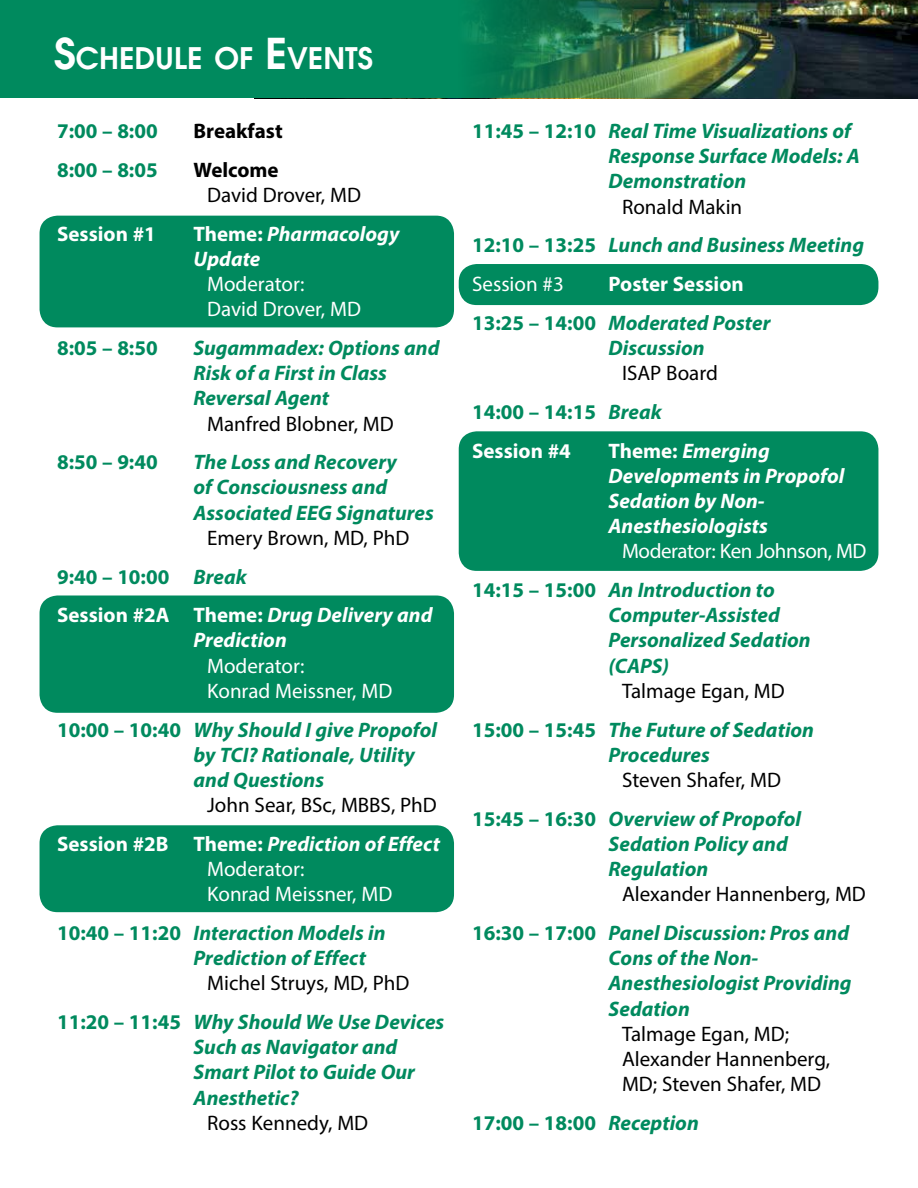
<style>
.page{position:relative;width:918px;height:1188px;background:#fff}
.page>*{position:absolute;margin:0;border:0;box-sizing:border-box;transform-origin:0 0}
.t1{font:600 29.55px "Avant Garde";color:#fff}
.t2{font:italic 700 21px/25.2px "Myriad Pro";color:#008a5e}
.t3{font:21px/38.7px "Myriad Pro";color:#000}
.t4{font:italic 700 21px/25.2px "Myriad Pro";color:#fff}
.t5{font:700 21px/38.7px "Myriad Pro";color:#008a5e}
.t6{font:21px/25.2px "Myriad Pro";color:#fff}
.t7{font:21px/38.7px "Myriad Pro";letter-spacing:-.02em;color:#fff}
.t8{font:700 21px "Myriad Pro";color:#000}
.t9{font:700 21px "Myriad Pro";color:#fff}
.s1{font-size:42.3px}
.s2{font-style:normal}
.s3{font-weight:700;color:#008a5e}
.s4{font-weight:700;font-style:italic;color:#008a5e}
.s5{font-weight:700;color:#fff}
.s6{font-weight:700;font-style:italic;color:#fff}
.s7{font-weight:400;font-style:normal;color:#000}
.s8{font-weight:400;font-style:normal;color:#fff}
.s9{font-style:normal;color:#fff}
.s10{font-weight:400;color:#000}
.s11{font-style:italic}
.s12{color:#fff}
</style>
<div class="page">
<img style="left:0;top:0;width:918px;height:98px">
<div style="left:40px;top:216px;width:414px;height:111px;background:#008a5e;border-radius:18px"></div>
<div style="left:459px;top:431px;width:419px;height:140px;background:#008a5e;border-radius:18px"></div>
<div style="left:459px;top:264px;width:419px;height:41px;background:#008a5e;border-radius:18px"></div>
<div style="left:40px;top:825px;width:414px;height:87px;background:#008a5e;border-radius:18px"></div>
<div style="left:40px;top:596px;width:414px;height:117px;background:#008a5e;border-radius:18px"></div>
<h1 class="t1" style="left:54px;top:38px;width:306px"><span class="s1">S</span>CHEDULE OF <span class="s1">E</span>VENTS</h1>
<p class="t5" style="left:57px;top:111px;width:102px">7:00 – 8:00</p>
<p class="t8" style="left:194px;top:117px;width:91px">Breakfast</p>
<p class="t5" style="left:57px;top:150px;width:102px">8:00 – 8:05</p>
<p class="t8" style="left:194px;top:156px;width:87px">Welcome</p>
<p class="t3" style="left:207px;top:175px;width:155px">David Drover, MD</p>
<p class="t9" style="left:57px;top:220px;width:100px">Session #1</p>
<p class="t4" style="left:194px;top:220px;width:207px"><span class="s2">Theme:</span> Pharmacology<br>Update</p>
<p class="t6" style="left:207px;top:271px;width:155px">Moderator:<br>David Drover, MD</p>
<p class="t5" style="left:57px;top:328px;width:102px">8:05 – 8:50</p>
<p class="t2" style="left:194px;top:335px;width:247px">Sugammadex: Options and<br>Risk of a First in Class<br>Reversal Agent</p>
<p class="t3" style="left:207px;top:404px;width:188px">Manfred Blobner, MD</p>
<p class="t5" style="left:57px;top:442px;width:102px">8:50 – 9:40</p>
<p class="t2" style="left:194px;top:449px;width:242px">The Loss and Recovery<br>of Consciousness and<br>Associated EEG Signatures</p>
<p class="t3" style="left:57px;top:518px;width:377px;text-indent:150px">Emery Brown, MD, PhD<br><span class="s3">9:40 – 10:00</span> <span class="s4">Break<br></span><span class="s5">Session #2A Theme:</span> <span class="s6">Drug Delivery and</span></p>
<p class="t4" style="left:194px;top:627px;width:95px">Prediction</p>
<p class="t6" style="left:207px;top:653px;width:187px">Moderator:<br>Konrad Meissner, MD</p>
<p class="t2" style="left:194px;top:716px;width:245px;text-indent:-136px"><span class="s2">10:00 – 10:40</span> Why Should I give Propofol by TCI? Rationale, Utility and Questions</p>
<p class="t3" style="left:57px;top:785px;width:384px;text-align:right">John Sear, BSc, MBBS, PhD<br><span class="s5">Session #2B Theme:</span> <span class="s6">Prediction of Effect</span></p>
<p class="t6" style="left:207px;top:856px;width:187px">Moderator:<br>Konrad Meissner, MD</p>
<p class="t2" style="left:194px;top:920px;width:193px;text-indent:-136px"><span class="s2">10:40 – 11:20</span> Interaction Models in<br>Prediction of Effect</p>
<p class="t2" style="left:57px;top:963px;width:389px;line-height:38.7px;text-indent:150px"><span class="s7">Michel Struys, MD, PhD<br></span><span class="s2">11:20 – 11:45</span> Why Should We Use Devices</p>
<p class="t2" style="left:194px;top:1034px;width:223px">Such as Navigator and<br>Smart Pilot to Guide Our<br>Anesthetic?</p>
<p class="t3" style="left:207px;top:1103px;width:163px">Ross Kennedy, MD</p>
<p class="t2" style="left:609px;top:118px;width:253px;text-indent:-136px"><span class="s2">11:45 – 12:10</span> Real Time Visualizations of<br>Response Surface Models: A<br>Demonstration</p>
<p class="t2" style="left:472px;top:187px;width:394px;line-height:38.7px;text-indent:150px"><span class="s7">Ronald Makin<br></span><span class="s2">12:10 – 13:25</span> Lunch and Business Meeting<br><span class="s8">Session #3</span></p>
<p class="t2" style="left:472px;top:264px;width:300px;line-height:38.7px;text-indent:136px"><span class="s9">Poster Session<br></span><span class="s2">13:25 – 14:00</span> Moderated Poster</p>
<p class="t2" style="left:609px;top:335px;width:98px">Discussion</p>
<p class="t5" style="left:472px;top:353px;width:247px;text-indent:150px"><span class="s10">ISAP Board<br></span>14:00 – 14:15 <span class="s11">Break<br></span><span class="s12">Session #4</span></p>
<p class="t4" style="left:609px;top:437px;width:237px"><span class="s2">Theme:</span> Emerging<br>Developments in Propofol<br>Sedation by Non-<br>Anesthesiologists</p>
<p class="t7" style="left:472px;top:532px;width:396px;text-indent:150px">Moderator: Ken Johnson, MD<br><span class="s3">14:15 – 15:00</span> <span class="s4">An Introduction to</span></p>
<p class="t2" style="left:609px;top:602px;width:204px">Computer-Assisted<br>Personalized Sedation (CAPS)</p>
<p class="t2" style="left:472px;top:671px;width:344px;line-height:38.7px;text-indent:150px"><span class="s7">Talmage Egan, MD<br></span><span class="s2">15:00 – 15:45</span> The Future of Sedation</p>
<p class="t2" style="left:609px;top:741px;width:103px">Procedures</p>
<p class="t2" style="left:472px;top:760px;width:331px;line-height:38.7px;text-indent:150px"><span class="s7">Steven Shafer, MD<br></span><span class="s2">15:45 – 16:30</span> Overview of Propofol</p>
<p class="t2" style="left:609px;top:831px;width:181px">Sedation Policy and<br>Regulation</p>
<p class="t2" style="left:472px;top:874px;width:395px;line-height:38.7px;text-indent:150px"><span class="s7">Alexander Hannenberg, MD<br></span><span class="s2">16:30 – 17:00</span> Panel Discussion: Pros and</p>
<p class="t2" style="left:609px;top:945px;width:245px">Cons of the Non-<br>Anesthesiologist Providing<br>Sedation</p>
<p class="t3" style="left:622px;top:1021px;width:210px;line-height:25.2px">Talmage Egan, MD;<br>Alexander Hannenberg,<br>MD; Steven Shafer, MD</p>
<p class="t5" style="left:472px;top:1103px;width:228px">17:00 – 18:00 <span class="s11">Reception</span></p>
</div>
